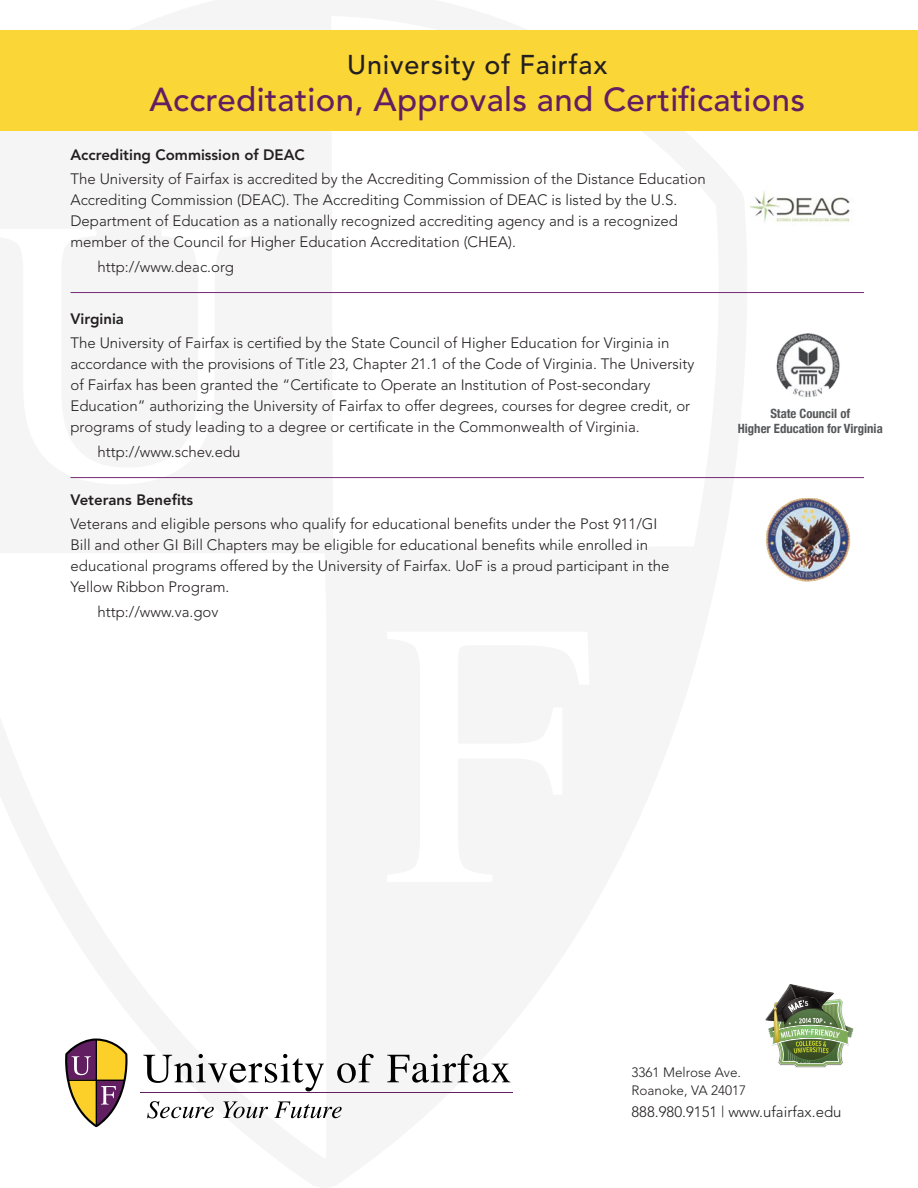
<style>
.page{position:relative;width:918px;height:1188px;background:#fff}
.page>*{position:absolute;margin:0;border:0;box-sizing:border-box;transform-origin:0 0}
.t1{font:500 33px "Avenir";letter-spacing:.01em;color:#611f61}
.t2{font:500 27px "Avenir";letter-spacing:.03em;color:#231f20}
.body{font:300 15px/21px "Avenir";color:#231f20}
.head{font:800 15px "Avenir";color:#231f20}
.ital_w_line{font:300 15px "Avenir";color:#231f20}
.body-2{font:300 13.5px "Avenir";color:#231f20}
.t3{font:700 condensed 12.75px "Helvetica Neue";color:#57585a}
</style>
<div class="page">
<div style="left:0;top:30px;width:918px;height:100px;background:#fad637"></div>
<hr style="left:140px;top:1092px;width:373px;height:1px;background:#611f61">
<svg style="left:143px;top:1054px;width:181px;height:37px"></svg>
<svg style="left:337px;top:1054px;width:37px;height:29px"></svg>
<svg style="left:387px;top:1054px;width:123px;height:29px"></svg>
<svg style="left:65px;top:1038px;width:63px;height:89px"></svg>
<svg style="left:147px;top:1101px;width:67px;height:17px"></svg>
<svg style="left:223px;top:1101px;width:45px;height:17px"></svg>
<svg style="left:274px;top:1101px;width:68px;height:17px"></svg>
<hr style="left:70px;top:292px;width:794px;height:1px;background:#742a74">
<hr style="left:70px;top:477px;width:794px;height:1px;background:#742a74">
<img style="left:776px;top:333px;width:64px;height:64px">
<img style="left:765px;top:498px;width:86px;height:84px">
<img style="left:750px;top:191px;width:100px;height:31px">
<img style="left:765px;top:984px;width:89px;height:83px">
<p class="t2" style="left:347px;top:49px;width:262px">University of Fairfax</p>
<p class="t1" style="left:150px;top:80px;width:657px">Accreditation, Approvals and Certifications</p>
<p class="head" style="left:70px;top:146px;width:236px">Accrediting Commission of DEAC</p>
<p class="body" style="left:70px;top:169px;width:637px">The University of Fairfax is accredited by the Accrediting Commission of the Distance Education Accrediting Commission (DEAC). The Accrediting Commission of DEAC is listed by the U.S.<br>Department of Education as a nationally recognized accrediting agency and is a recognized member of the Council for Higher Education Accreditation (CHEA).</p>
<p class="ital_w_line" style="left:97px;top:258px;width:138px">http://www.deac.org</p>
<p class="head" style="left:70px;top:310px;width:55px">Virginia</p>
<p class="body" style="left:70px;top:333px;width:625px">The University of Fairfax is certified by the State Council of Higher Education for Virginia in accordance with the provisions of Title 23, Chapter 21.1 of the Code of Virginia. The University of Fairfax has been granted the “Certificate to Operate an Institution of Post-secondary Education” authorizing the University of Fairfax to offer degrees, courses for degree credit, or programs of study leading to a degree or certificate in the Commonwealth of Virginia.</p>
<p class="ital_w_line" style="left:97px;top:443px;width:145px">http://www.schev.edu</p>
<p class="head" style="left:70px;top:491px;width:124px">Veterans Benefits</p>
<p class="body" style="left:70px;top:514px;width:601px">Veterans and eligible persons who qualify for educational benefits under the Post 911/GI Bill and other GI Bill Chapters may be eligible for educational benefits while enrolled in educational programs offered by the University of Fairfax. UoF is a proud participant in the Yellow Ribbon Program.</p>
<p class="body" style="left:97px;top:601px;width:122px">http://www.va.gov</p>
<p class="t3" style="left:770px;top:403px;width:81px">State Council of</p>
<p class="t3" style="left:738px;top:418px;width:147px">Higher Education for Virginia</p>
<p class="body-2" style="left:632px;top:1064px;width:111px">3361 Melrose Ave.</p>
<p class="body-2" style="left:632px;top:1082px;width:116px">Roanoke, VA 24017</p>
<p class="body" style="left:632px;top:1102px;width:212px">888.980.9151 | www.ufairfax.edu</p>
</div>
